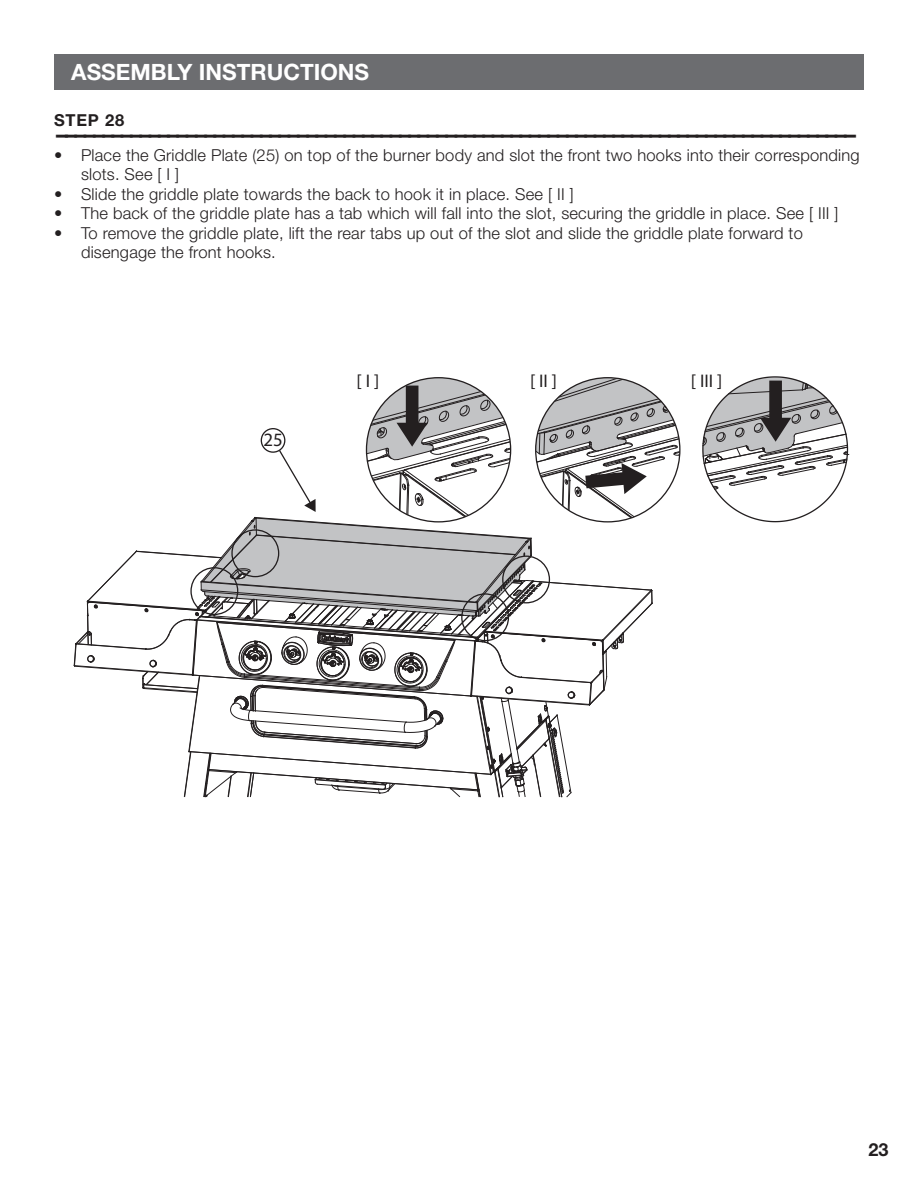
<style>
.page{position:relative;width:918px;height:1188px;background:#fff}
.page>*{position:absolute;margin:0;border:0;box-sizing:border-box;transform-origin:0 0}
.t1{font:700 22.5px "Helvetica Neue LT Std";color:#fff}
.t2{font:18.9px "Myriad Pro";color:#231f20}
.t3{font:18.3px "Myriad Pro";color:#231f20}
.t4{font:700 18px "Helvetica Neue LT Std";color:#231f20}
.t5{font:300 16.5px/19.5px "Helvetica Neue LT Std";letter-spacing:.015em;color:#231f20}
.t6{font:900 expanded 16.5px "Helvetica Neue LT Std";color:#231f20;scale:2 1}
.t7{font:700 16.5px "Helvetica Neue LT Std";letter-spacing:.05em;color:#231f20}
</style>
<div class="page">
<div style="left:54px;top:54px;width:810px;height:36px;background:#6c6d70"></div>
<svg style="left:74px;top:378px;width:606px;height:419px"></svg>
<div style="left:461px;top:593px;width:48px;height:48px;border:1px solid #231f20;border-radius:50%"></div>
<div style="left:502px;top:556px;width:48px;height:47px;border:1px solid #231f20;border-radius:50%"></div>
<div style="left:190px;top:567px;width:48px;height:48px;border:1px solid #231f20;border-radius:50%"></div>
<div style="left:231px;top:529px;width:48px;height:48px;border:1px solid #231f20;border-radius:50%"></div>
<svg style="left:702px;top:376px;width:147px;height:147px"></svg>
<p class="t1" style="left:71px;top:58px;width:299px">ASSEMBLY INSTRUCTIONS</p>
<p class="t7" style="left:54px;top:110px;width:72px">STEP 28</p>
<p class="t6" style="left:54px;top:125px;width:404px">--------------------------------------------------------------------------------------</p>
<p class="t5" style="left:81px;top:145px;width:780px;text-indent:-27px">• Place the Griddle Plate (25) on top of the burner body and slot the front two hooks into their corresponding slots. See [ I ]</p>
<p class="t5" style="left:54px;top:184px;width:521px">• Slide the griddle plate towards the back to hook it in place. See [ II ]</p>
<p class="t5" style="left:54px;top:203px;width:786px">• The back of the griddle plate has a tab which will fall into the slot, securing the griddle in place. See [ III ]</p>
<p class="t5" style="left:81px;top:223px;width:723px;text-indent:-27px">• To remove the griddle plate, lift the rear tabs up out of the slot and slide the griddle plate forward to disengage the front hooks.</p>
<p class="t2" style="left:264px;top:428px;width:21px">25</p>
<p class="t3" style="left:357px;top:370px;width:24px">[ I ]</p>
<p class="t3" style="left:530px;top:370px;width:28px">[ II ]</p>
<p class="t3" style="left:691px;top:370px;width:33px">[ III ]</p>
<p class="t4" style="left:868px;top:1139px;width:22px">23</p>
</div>
